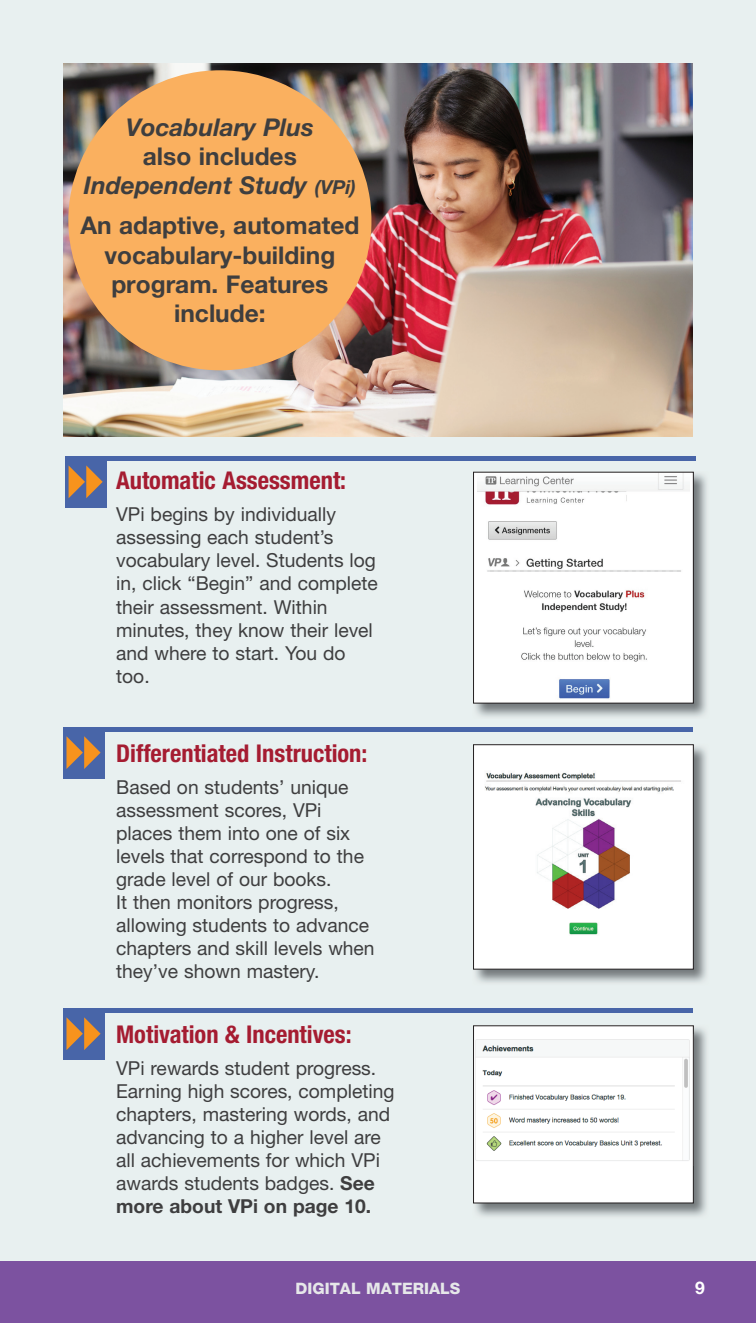
<style>
.page{position:relative;width:756px;height:1323px;background:#fff}
.page>*{position:absolute;margin:0;border:0;box-sizing:border-box;transform-origin:0 0}
.t1{font:700 condensed 24.5px "Helvetica Neue LT Std";color:#a51c31}
.t2{font:700 24.5px/29.4px "Helvetica Neue LT Std";color:#3e3e3f;text-align:center}
.t3{font:italic 700 24.5px/29.4px "Helvetica Neue LT Std";color:#3e3e3f;text-align:center}
.t4{font:19.25px/23.1px "Helvetica Neue LT Std";color:#3e3e3f}
.t5{font:700 17.5px "Helvetica Neue LT Std";color:#fff}
.t6{font:800 15.75px "Helvetica Neue LT Std";color:#e6e7e9}
.s1{font-style:normal}
.s2{font-size:19.25px}
.s3{font-weight:700}
</style>
<div class="page">
<div style="left:1px;top:0;width:755px;height:1262px;background:#e8f0f0"></div>
<hr style="left:0;top:1262px;width:1px;height:61px;background:#7c52a0">
<hr style="left:0;top:0;width:1px;height:1262px;background:#e8f0f0">
<div style="left:1px;top:1262px;width:755px;height:61px;background:#7c52a0"></div>
<div style="left:65px;top:456px;width:630px;height:5px;background:#4865a8"></div>
<div style="left:65px;top:459px;width:41px;height:49px;background:#4865a8"></div>
<svg style="left:69px;top:465px;width:34px;height:33px"></svg>
<img style="left:473px;top:471px;width:234px;height:246px">
<div style="left:474px;top:472px;width:219px;height:231px;background:#fff"></div>
<img style="left:478px;top:474px;width:212px;height:225px">
<div style="left:473px;top:472px;width:221px;height:232px;border:1px solid #231f20"></div>
<div style="left:63px;top:727px;width:630px;height:5px;background:#4865a8"></div>
<div style="left:63px;top:730px;width:41px;height:48px;background:#4865a8"></div>
<svg style="left:66px;top:736px;width:35px;height:33px"></svg>
<img style="left:475px;top:746px;width:232px;height:237px">
<div style="left:474px;top:745px;width:219px;height:224px;background:#fff"></div>
<img style="left:485px;top:772px;width:196px;height:163px">
<div style="left:473px;top:744px;width:221px;height:226px;border:1px solid #231f20"></div>
<div style="left:63px;top:1008px;width:630px;height:5px;background:#4865a8"></div>
<div style="left:63px;top:1011px;width:41px;height:49px;background:#4865a8"></div>
<svg style="left:66px;top:1017px;width:35px;height:33px"></svg>
<img style="left:473px;top:1027px;width:234px;height:190px">
<div style="left:474px;top:1026px;width:219px;height:177px;background:#fff"></div>
<img style="left:475px;top:1039px;width:215px;height:122px">
<div style="left:473px;top:1025px;width:221px;height:178px;border:1px solid #231f20"></div>
<img style="left:63px;top:63px;width:630px;height:374px">
<div style="left:68px;top:70px;width:303px;height:300px;background:#fab05f;border-radius:50%"></div>
<p class="t3" style="left:126px;top:112px;width:190px">Vocabulary Plus</p>
<p class="t3" style="left:84px;top:141px;width:274px"><span class="s1">also includes<br></span>Independent Study <span class="s2">(VPi)</span></p>
<p class="t2" style="left:80px;top:210px;width:281px">An adaptive, automated vocabulary-building program. Features include:</p>
<p class="t1" style="left:116px;top:466px;width:231px">Automatic Assessment:</p>
<p class="t4" style="left:116px;top:503px;width:263px">VPi begins by individually assessing each student’s vocabulary level. Students log in, click “Begin” and complete their assessment. Within minutes, they know their level and where to start. You do too.</p>
<p class="t1" style="left:116px;top:738px;width:253px">Differentiated Instruction:</p>
<p class="t4" style="left:116px;top:775px;width:260px">Based on students’ unique assessment scores, VPi places them into one of six levels that correspond to the grade level of our books.<br>It then monitors progress, allowing students to advance chapters and skill levels when they’ve shown mastery.</p>
<p class="t1" style="left:116px;top:1019px;width:237px">Motivation &amp; Incentives:</p>
<p class="t4" style="left:116px;top:1056px;width:280px">VPi rewards student progress.<br>Earning high scores, completing chapters, mastering words, and advancing to a higher level are all achievements for which VPi awards students badges. <span class="s3">See more about VPi on page 10.</span></p>
<p class="t6" style="left:296px;top:1279px;width:166px">DIGITAL MATERIALS</p>
<p class="t5" style="left:695px;top:1277px;width:11px">9</p>
</div>
